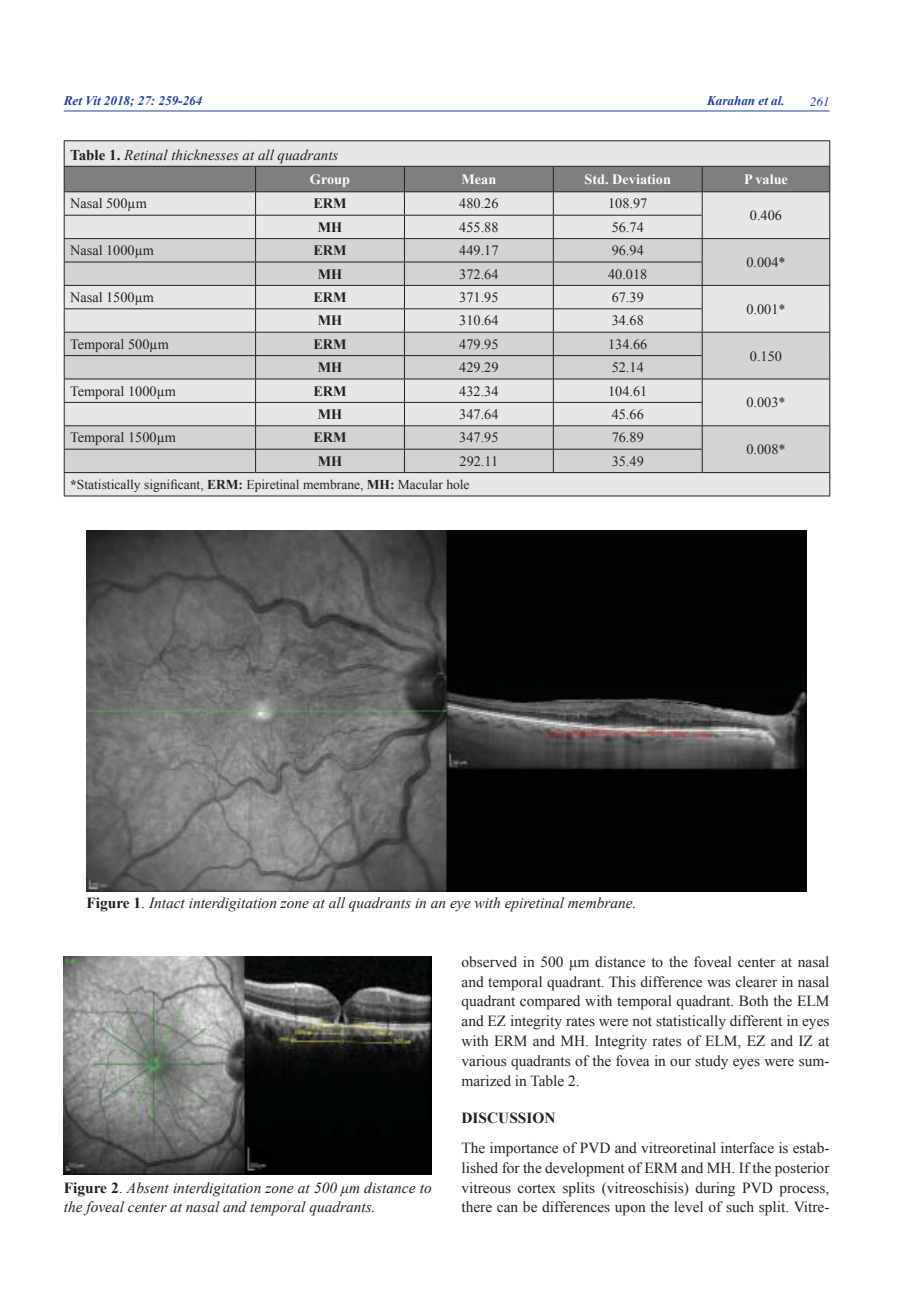
<style>
.page{position:relative;width:906px;height:1289px;background:#fff}
.page>*{position:absolute;margin:0;border:0;box-sizing:border-box;transform-origin:0 0}
.t1{font:15.3px/19.8px "Times New Roman";color:#231f20;text-align:justify}
.t2{font:italic 15.3px/19.8px "Times New Roman";color:#231f20}
.t3{font:700 15.3px "Times New Roman";color:#231f20}
.t4{font:italic 15px "Times New Roman";color:#231f20}
.t5{font:14.25px "Times New Roman";color:#231f20}
.t6{font:700 14.25px "Times New Roman";color:#231f20}
.t7{font:700 14.25px "Times New Roman";color:#fff}
.t8{font:13.5px "Times New Roman";color:#231f20}
.t9{font:italic 700 13.2px "Times New Roman";color:#223f9a}
.t10{font:italic 12.75px "Times";color:#223f9a}
.s1{font-weight:700;font-style:normal}
.s2{font-weight:700}
.s3{font-style:normal}
</style>
<div class="page">
<hr style="left:64px;top:111px;width:765px;height:1px;background:#223f9a">
<hr style="left:64px;top:140px;width:191px;height:1px;background:#231f20">
<hr style="left:255px;top:140px;width:575px;height:1px;background:#231f20">
<svg style="left:64px;top:141px;width:766px;height:354px;background:#cecfd0"></svg>
<hr style="left:256px;top:472px;width:446px;height:1px;background:#231f20">
<hr style="left:64px;top:495px;width:766px;height:1px;background:#231f20">
<img style="left:86px;top:530px;width:720px;height:361px">
<img style="left:64px;top:956px;width:368px;height:218px">
<p class="t9" style="left:64px;top:94px;width:140px">Ret Vit 2018; 27: 259-264</p>
<p class="t9" style="left:707px;top:94px;width:79px">Karahan et al.</p>
<p class="t10" style="left:810px;top:97px;width:21px">261</p>
<p class="t4" style="left:70px;top:147px;width:270px"><span class="s1">Table 1.</span> Retinal thicknesses at all quadrants</p>
<p class="t7" style="left:310px;top:171px;width:42px">Group</p>
<p class="t7" style="left:461px;top:171px;width:36px">Mean</p>
<p class="t7" style="left:584px;top:171px;width:88px">Std. Deviation</p>
<p class="t7" style="left:744px;top:171px;width:45px">P value</p>
<p class="t5" style="left:70px;top:196px;width:78px">Nasal 500μm</p>
<p class="t6" style="left:313px;top:196px;width:35px">ERM</p>
<p class="t5" style="left:459px;top:196px;width:41px">480.26</p>
<p class="t5" style="left:608px;top:196px;width:41px">108.97</p>
<p class="t5" style="left:750px;top:207px;width:34px">0.406</p>
<p class="t6" style="left:318px;top:219px;width:26px">MH</p>
<p class="t5" style="left:459px;top:219px;width:41px">455.88</p>
<p class="t5" style="left:612px;top:219px;width:34px">56.74</p>
<p class="t5" style="left:70px;top:242px;width:85px">Nasal 1000μm</p>
<p class="t6" style="left:313px;top:242px;width:35px">ERM</p>
<p class="t5" style="left:459px;top:242px;width:41px">449.17</p>
<p class="t5" style="left:612px;top:242px;width:34px">96.94</p>
<p class="t5" style="left:746px;top:254px;width:41px">0.004*</p>
<p class="t6" style="left:318px;top:266px;width:26px">MH</p>
<p class="t5" style="left:459px;top:266px;width:41px">372.64</p>
<p class="t5" style="left:608px;top:266px;width:41px">40.018</p>
<p class="t5" style="left:70px;top:289px;width:85px">Nasal 1500μm</p>
<p class="t6" style="left:313px;top:289px;width:35px">ERM</p>
<p class="t5" style="left:459px;top:289px;width:41px">371.95</p>
<p class="t5" style="left:612px;top:289px;width:34px">67.39</p>
<p class="t5" style="left:746px;top:301px;width:41px">0.001*</p>
<p class="t6" style="left:318px;top:312px;width:26px">MH</p>
<p class="t5" style="left:459px;top:313px;width:41px">310.64</p>
<p class="t5" style="left:612px;top:313px;width:34px">34.68</p>
<p class="t5" style="left:70px;top:336px;width:100px">Temporal 500μm</p>
<p class="t6" style="left:313px;top:336px;width:35px">ERM</p>
<p class="t5" style="left:459px;top:336px;width:41px">479.95</p>
<p class="t5" style="left:608px;top:336px;width:41px">134.66</p>
<p class="t5" style="left:750px;top:348px;width:34px">0.150</p>
<p class="t6" style="left:318px;top:359px;width:26px">MH</p>
<p class="t5" style="left:459px;top:359px;width:41px">429.29</p>
<p class="t5" style="left:612px;top:359px;width:34px">52.14</p>
<p class="t5" style="left:70px;top:383px;width:107px">Temporal 1000μm</p>
<p class="t6" style="left:313px;top:383px;width:35px">ERM</p>
<p class="t5" style="left:459px;top:383px;width:41px">432.34</p>
<p class="t5" style="left:608px;top:383px;width:41px">104.61</p>
<p class="t5" style="left:746px;top:394px;width:41px">0.003*</p>
<p class="t6" style="left:318px;top:406px;width:26px">MH</p>
<p class="t5" style="left:459px;top:406px;width:41px">347.64</p>
<p class="t5" style="left:612px;top:406px;width:34px">45.66</p>
<p class="t5" style="left:70px;top:430px;width:107px">Temporal 1500μm</p>
<p class="t6" style="left:313px;top:429px;width:35px">ERM</p>
<p class="t5" style="left:459px;top:430px;width:41px">347.95</p>
<p class="t5" style="left:612px;top:430px;width:34px">76.89</p>
<p class="t5" style="left:746px;top:441px;width:41px">0.008*</p>
<p class="t6" style="left:318px;top:453px;width:26px">MH</p>
<p class="t5" style="left:459px;top:453px;width:40px">292.11</p>
<p class="t5" style="left:612px;top:453px;width:34px">35.49</p>
<p class="t8" style="left:70px;top:477px;width:401px"><span class="s2">*</span>Statistically significant, <span class="s2">ERM:</span> Epiretinal membrane, <span class="s2">MH:</span> Macular hole</p>
<p class="t2" style="left:86px;top:892px;width:551px"><span class="s1">Figure 1</span><span class="s3">.</span> Intact interdigitation zone at all quadrants in an eye with epiretinal membrane.</p>
<p class="t2" style="left:64px;top:1177px;width:369px"><span class="s1">Figure 2</span><span class="s3">.</span> Absent interdigitation zone at 500 μm distance to the foveal center at nasal and temporal quadrants.</p>
<p class="t1" style="left:461px;top:951px;width:369px">observed in 500 μm distance to the foveal center at nasal and temporal quadrant. This difference was clearer in nasal quadrant compared with temporal quadrant. Both the ELM and EZ integrity rates were not statistically different in eyes with ERM and MH. Integrity rates of ELM, EZ and IZ at various quadrants of the fovea in our study eyes were sum&shy;marized in Table 2.</p>
<p class="t3" style="left:461px;top:1108px;width:95px">DISCUSSION</p>
<p class="t1" style="left:461px;top:1137px;width:369px">The importance of PVD and vitreoretinal interface is estab&shy;lished for the development of ERM and MH. If the posterior vitreous cortex splits (vitreoschisis) during PVD process, there can be differences upon the level of such split. Vitre-</p>
</div>
